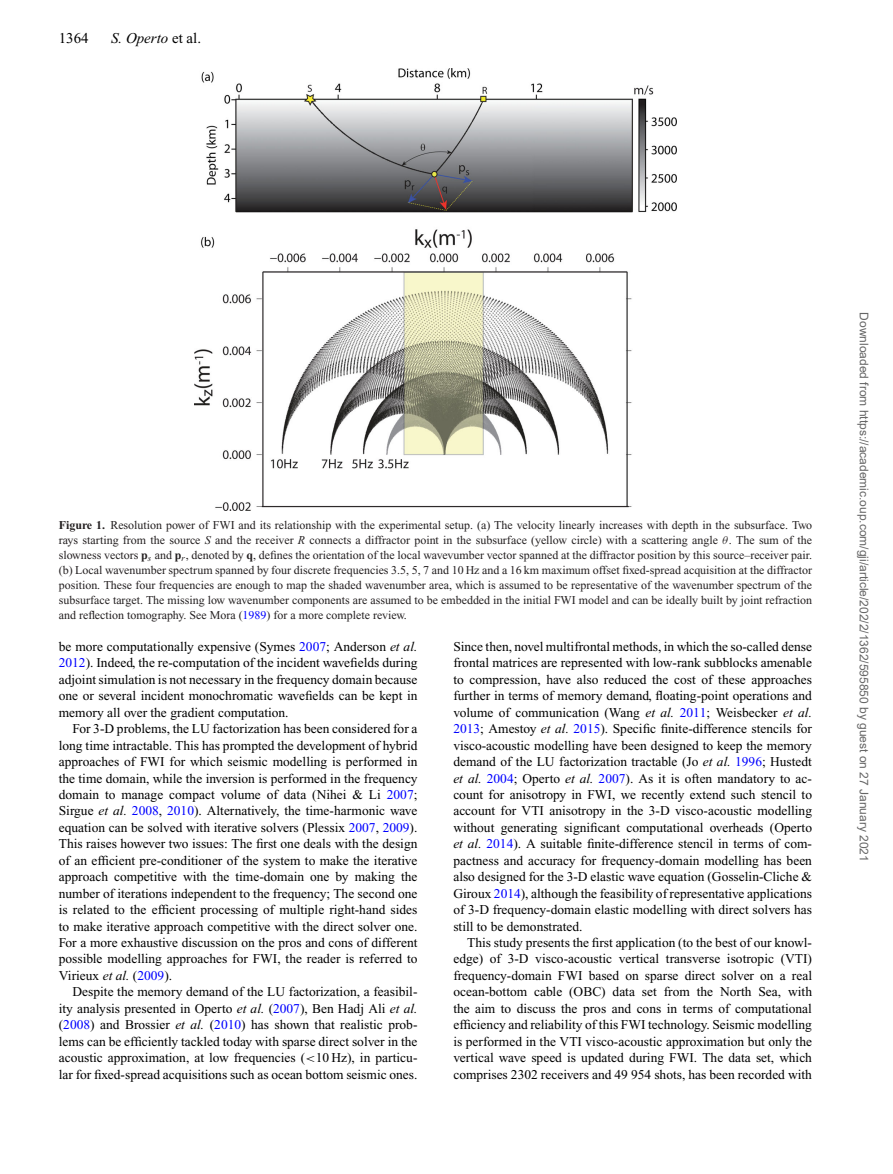
<style>
.page{position:relative;width:893px;height:1174px;background:#fff}
.page>*{position:absolute;margin:0;border:0;box-sizing:border-box;transform-origin:0 0}
.t1{font:italic 15px "Times New Roman";color:#000}
.t2{font:15px "Times New Roman";color:#000}
.t3{font:13.5px/16.5px "Times New Roman";color:#000;text-align:justify}
.t4{font:12px/15px "Times New Roman";color:#231f20;text-align:justify}
.t5{font:12px "Arial";color:#666}
.s1{font-style:normal}
.s2{font-weight:700}
.s3{font-style:italic}
.s4{font-family:"RMTMI"}
.s5{color:#00f}
</style>
<div class="page">
<img style="left:195px;top:68px;width:482px;height:442px">
<p class="t2" style="left:59px;top:33px;width:31px">1364</p>
<p class="t1" style="left:111px;top:33px;width:92px">S. Operto <span class="s1">et al.</span></p>
<p class="t4" style="left:59px;top:519px;width:755px"><span class="s2">Figure 1.</span> Resolution power of FWI and its relationship with the experimental setup. (a) The velocity linearly increases with depth in the subsurface. Two rays starting from the source <span class="s3">S</span> and the receiver <span class="s3">R</span> connects a diffractor point in the subsurface (yellow circle) with a scattering angle <span class="s4">θ</span>. The sum of the slowness vectors <span class="s2">p</span><sub>s</sub> and <span class="s2">p</span><sub>r</sub>, denoted by <span class="s2">q</span>, defines the orientation of the local wavevumber vector spanned at the diffractor position by this source–receiver pair. (b) Local wavenumber spectrum spanned by four discrete frequencies 3.5, 5, 7 and 10 Hz and a 16 km maximum offset fixed-spread acquisition at the diffractor position. These four frequencies are enough to map the shaded wavenumber area, which is assumed to be representative of the wavenumber spectrum of the subsurface target. The missing low wavenumber components are assumed to be embedded in the initial FWI model and can be ideally built by joint refraction and reflection tomography. See Mora (<span class="s5">1989</span>) for a more complete review.</p>
<p class="t3" style="left:59px;top:639px;width:360px">be more computationally expensive (Symes <span class="s5">2007</span>; Anderson <span class="s3">et al.<br></span><span class="s5">2012</span>). Indeed, the re-computation of the incident wavefields during adjoint simulation is not necessary in the frequency domain because one or several incident monochromatic wavefields can be kept in memory all over the gradient computation.</p>
<p class="t3" style="left:59px;top:721px;width:360px;text-indent:14px">For 3-D problems, the LU factorization has been considered for a long time intractable. This has prompted the development of hybrid approaches of FWI for which seismic modelling is performed in the time domain, while the inversion is performed in the frequency domain to manage compact volume of data (Nihei &amp; Li <span class="s5">2007</span>; Sirgue <span class="s3">et al.</span> <span class="s5">2008</span>, <span class="s5">2010</span>). Alternatively, the time-harmonic wave equation can be solved with iterative solvers (Plessix <span class="s5">2007</span>, <span class="s5">2009</span>).<br>This raises however two issues: The first one deals with the design of an efficient pre-conditioner of the system to make the iterative approach competitive with the time-domain one by making the number of iterations independent to the frequency; The second one is related to the efficient processing of multiple right-hand sides to make iterative approach competitive with the direct solver one.<br>For a more exhaustive discussion on the pros and cons of different possible modelling approaches for FWI, the reader is referred to Virieux <span class="s3">et al.</span> (<span class="s5">2009</span>).</p>
<p class="t3" style="left:59px;top:984px;width:360px;text-indent:14px">Despite the memory demand of the LU factorization, a feasibil&shy;ity analysis presented in Operto <span class="s3">et al.</span> (<span class="s5">2007</span>), Ben Hadj Ali <span class="s3">et al. </span>(<span class="s5">2008</span>) and Brossier <span class="s3">et al.</span> (<span class="s5">2010</span>) has shown that realistic prob&shy;lems can be efficiently tackled today with sparse direct solver in the acoustic approximation, at low frequencies (<span class="s4">&lt;</span>10 Hz), in particu&shy;lar for fixed-spread acquisitions such as ocean bottom seismic ones.</p>
<p class="t3" style="left:453px;top:639px;width:360px">Since then, novel multifrontal methods, in which the so-called dense frontal matrices are represented with low-rank subblocks amenable to compression, have also reduced the cost of these approaches further in terms of memory demand, floating-point operations and volume of communication (Wang <span class="s3">et al.</span> <span class="s5">2011</span>; Weisbecker <span class="s3">et al.<br></span><span class="s5">2013</span>; Amestoy <span class="s3">et al.</span> <span class="s5">2015</span>). Specific finite-difference stencils for visco-acoustic modelling have been designed to keep the memory demand of the LU factorization tractable (Jo <span class="s3">et al.</span> <span class="s5">1996</span>; Hustedt <span class="s3">et al.</span> <span class="s5">2004</span>; Operto <span class="s3">et al.</span> <span class="s5">2007</span>). As it is often mandatory to ac&shy;count for anisotropy in FWI, we recently extend such stencil to account for VTI anisotropy in the 3-D visco-acoustic modelling without generating significant computational overheads (Operto <span class="s3">et al.</span> <span class="s5">2014</span>). A suitable finite-difference stencil in terms of com&shy;pactness and accuracy for frequency-domain modelling has been also designed for the 3-D elastic wave equation (Gosselin-Cliche &amp; Giroux <span class="s5">2014</span>), although the feasibility of representative applications of 3-D frequency-domain elastic modelling with direct solvers has still to be demonstrated.</p>
<p class="t3" style="left:453px;top:935px;width:360px;text-indent:14px">This study presents the first application (to the best of our knowl&shy;edge) of 3-D visco-acoustic vertical transverse isotropic (VTI) frequency-domain FWI based on sparse direct solver on a real ocean-bottom cable (OBC) data set from the North Sea, with the aim to discuss the pros and cons in terms of computational efficiency and reliability of this FWI technology. Seismic modelling is performed in the VTI visco-acoustic approximation but only the vertical wave speed is updated during FWI. The data set, which comprises 2302 receivers and 49 954 shots, has been recorded with</p>
<p class="t5" style="left:868px;top:312px;width:551px;rotate:90deg">Downloaded from https://academic.oup.com/gji/article/202/2/1362/595850 by guest on 27 January 2021</p>
</div>
